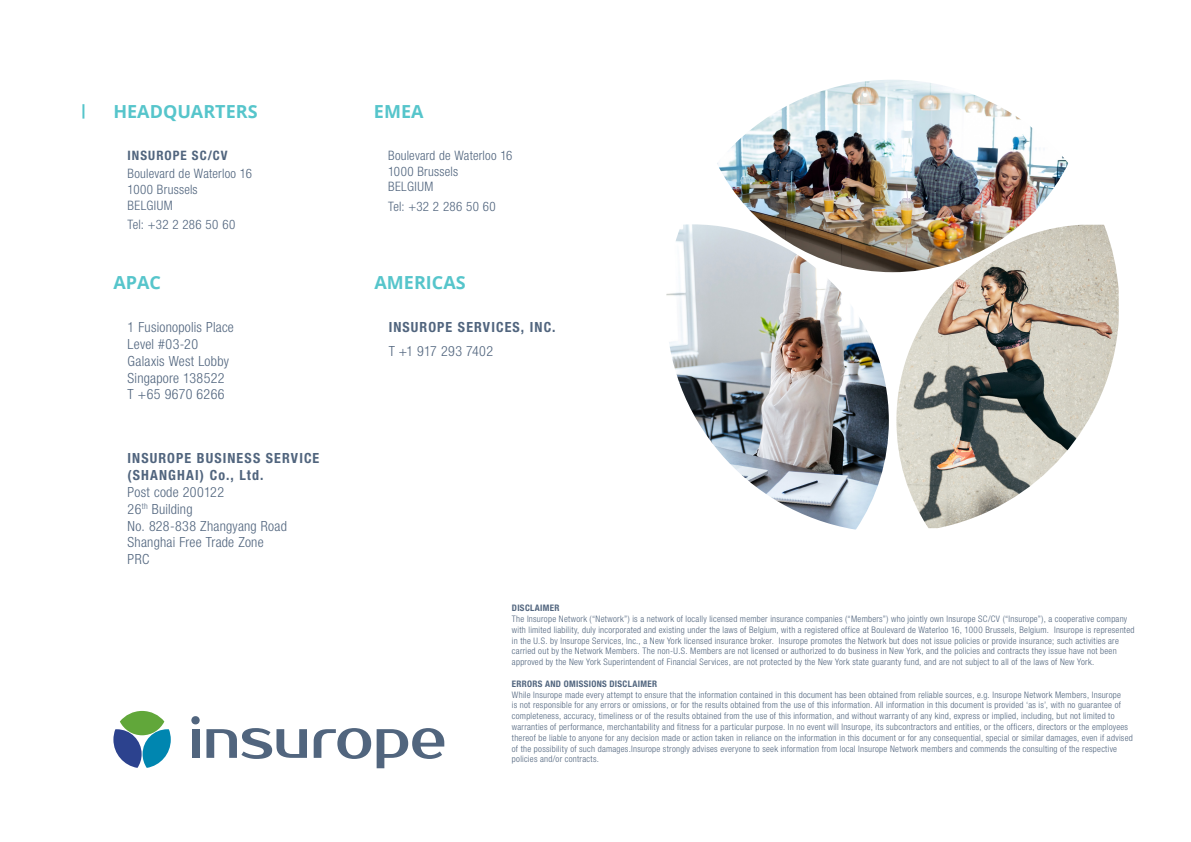
<style>
.page{position:relative;width:1191px;height:842px;background:#fff}
.page>*{position:absolute;margin:0;border:0;box-sizing:border-box;transform-origin:0 0}
.Page_Header_-_Black{font:700 18px "Open Sans";color:#56c5cb}
._03_TABEL-OMSCHRIJVING{font:300 condensed 14px "Helvetica Neue LT Pro";letter-spacing:.02em;color:#51657e}
._03_TABEL-OMSCHRIJVING-2{font:700 condensed 14px "Helvetica Neue LT Pro";letter-spacing:.08em;color:#51657e}
._03_TABEL-OMSCHRIJVING-3{font:300 condensed 13px "Helvetica Neue LT Pro";letter-spacing:.02em;color:#51657e}
._03_TABEL-OMSCHRIJVING-4{font:700 condensed 13px "Helvetica Neue LT Pro";letter-spacing:.08em;color:#51657e}
._03_TABEL-OMSCHRIJVING-5{font:300 condensed 9px/10.8px "Helvetica Neue LT Pro";letter-spacing:.03em;color:#51657e}
._03_TABEL-OMSCHRIJVING-6{font:700 condensed 9px "Helvetica Neue LT Pro";letter-spacing:.035em;color:#51657e}
</style>
<div class="page">
<img style="left:666px;top:224px;width:223px;height:305px">
<img style="left:717px;top:80px;width:351px;height:192px">
<img style="left:896px;top:225px;width:222px;height:303px">
<div style="left:192px;top:729px;width:7px;height:29px;background:#51657e"></div>
<svg style="left:191px;top:716px;width:9px;height:8px"></svg>
<svg style="left:206px;top:728px;width:101px;height:31px"></svg>
<svg style="left:314px;top:728px;width:130px;height:40px"></svg>
<svg style="left:113px;top:711px;width:58px;height:57px"></svg>
<svg style="left:82px;top:104px;width:2px;height:15px"></svg>
<p class="Page_Header_-_Black" style="left:113px;top:99px;width:146px">HEADQUARTERS</p>
<p class="_03_TABEL-OMSCHRIJVING-4" style="left:128px;top:148px;width:102px">INSUROPE SC/CV</p>
<p class="_03_TABEL-OMSCHRIJVING-3" style="left:128px;top:166px;width:126px">Boulevard de Waterloo 16</p>
<p class="_03_TABEL-OMSCHRIJVING-3" style="left:128px;top:182px;width:72px">1000 Brussels</p>
<p class="_03_TABEL-OMSCHRIJVING-3" style="left:128px;top:198px;width:47px">BELGIUM</p>
<p class="_03_TABEL-OMSCHRIJVING-3" style="left:128px;top:217px;width:109px">Tel: +32 2 286 50 60</p>
<p class="Page_Header_-_Black" style="left:113px;top:270px;width:49px">APAC</p>
<p class="_03_TABEL-OMSCHRIJVING" style="left:128px;top:319px;width:108px">1 Fusionopolis Place</p>
<p class="_03_TABEL-OMSCHRIJVING" style="left:128px;top:336px;width:72px">Level #03-20</p>
<p class="_03_TABEL-OMSCHRIJVING" style="left:128px;top:353px;width:103px">Galaxis West Lobby</p>
<p class="_03_TABEL-OMSCHRIJVING" style="left:128px;top:370px;width:99px">Singapore 138522</p>
<p class="_03_TABEL-OMSCHRIJVING" style="left:128px;top:386px;width:98px">T +65 9670 6266</p>
<p class="_03_TABEL-OMSCHRIJVING-2" style="left:128px;top:450px;width:193px">INSUROPE BUSINESS SERVICE</p>
<p class="_03_TABEL-OMSCHRIJVING-2" style="left:128px;top:467px;width:137px">(SHANGHAI) Co., Ltd.</p>
<p class="_03_TABEL-OMSCHRIJVING" style="left:128px;top:484px;width:98px">Post code 200122</p>
<p class="_03_TABEL-OMSCHRIJVING" style="left:128px;top:501px;width:66px">26<sup>th</sup> Building</p>
<p class="_03_TABEL-OMSCHRIJVING" style="left:128px;top:517px;width:161px">No. 828-838 Zhangyang Road</p>
<p class="_03_TABEL-OMSCHRIJVING" style="left:128px;top:534px;width:138px">Shanghai Free Trade Zone</p>
<p class="_03_TABEL-OMSCHRIJVING" style="left:128px;top:551px;width:23px">PRC</p>
<p class="Page_Header_-_Black" style="left:374px;top:99px;width:51px">EMEA</p>
<p class="_03_TABEL-OMSCHRIJVING-3" style="left:388px;top:148px;width:126px">Boulevard de Waterloo 16</p>
<p class="_03_TABEL-OMSCHRIJVING-3" style="left:388px;top:164px;width:72px">1000 Brussels</p>
<p class="_03_TABEL-OMSCHRIJVING-3" style="left:388px;top:179px;width:47px">BELGIUM</p>
<p class="_03_TABEL-OMSCHRIJVING-3" style="left:388px;top:199px;width:109px">Tel: +32 2 286 50 60</p>
<p class="Page_Header_-_Black" style="left:374px;top:270px;width:93px">AMERICAS</p>
<p class="_03_TABEL-OMSCHRIJVING-2" style="left:389px;top:319px;width:168px">INSUROPE SERVICES, INC.</p>
<p class="_03_TABEL-OMSCHRIJVING" style="left:389px;top:343px;width:106px">T +1 917 293 7402</p>
<p class="_03_TABEL-OMSCHRIJVING-6" style="left:512px;top:603px;width:49px">DISCLAIMER</p>
<p class="_03_TABEL-OMSCHRIJVING-5" style="left:512px;top:613px;width:624px">The Insurope Network (“Network”) is a network of locally licensed member insurance companies (“Members”) who jointly own Insurope SC/CV (“Insurope”), a cooperative company with limited liability, duly incorporated and existing under the laws of Belgium, with a registered office at Boulevard de Waterloo 16, 1000 Brussels, Belgium. Insurope is represented in the U.S. by Insurope Services, Inc., a New York licensed insurance broker. Insurope promotes the Network but does not issue policies or provide insurance; such activities are carried out by the Network Members. The non-U.S. Members are not licensed or authorized to do business in New York, and the policies and contracts they issue have not been approved by the New York Superintendent of Financial Services, are not protected by the New York state guaranty fund, and are not subject to all of the laws of New York.</p>
<p class="_03_TABEL-OMSCHRIJVING-6" style="left:512px;top:678px;width:147px">ERRORS AND OMISSIONS DISCLAIMER</p>
<p class="_03_TABEL-OMSCHRIJVING-5" style="left:512px;top:689px;width:622px">While Insurope made every attempt to ensure that the information contained in this document has been obtained from reliable sources, e.g. Insurope Network Members, Insurope<br>is not responsible for any errors or omissions, or for the results obtained from the use of this information. All information in this document is provided ‘as is’, with no guarantee of completeness, accuracy, timeliness or of the results obtained from the use of this information, and without warranty of any kind, express or implied, including, but not limited to warranties of performance, merchantability and fitness for a particular purpose. In no event will Insurope, its subcontractors and entities, or the officers, directors or the employees thereof be liable to anyone for any decision made or action taken in reliance on the information in this document or for any consequential, special or similar damages, even if advised of the possibility of such damages.Insurope strongly advises everyone to seek information from local Insurope Network members and commends the consulting of the respective policies and/or contracts.</p>
</div>
